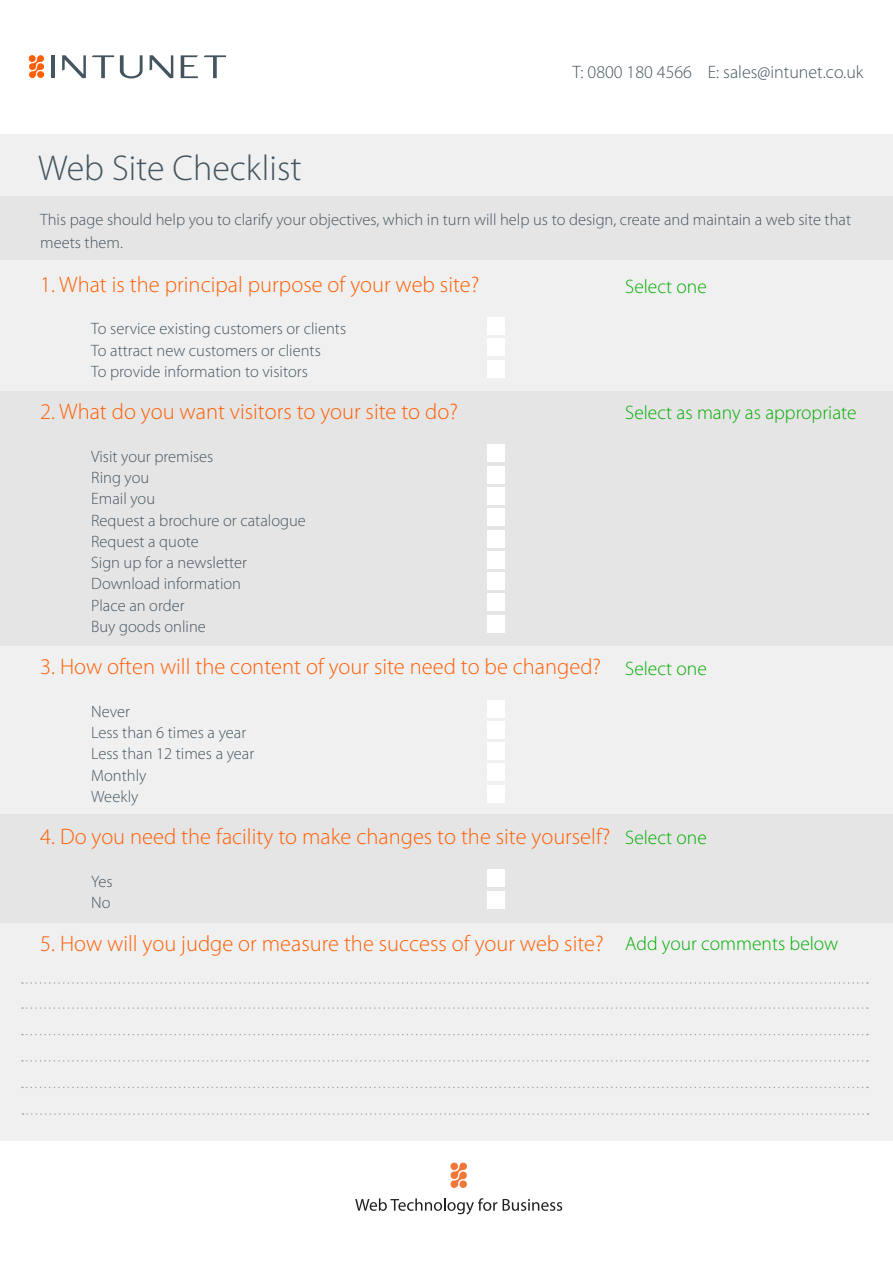
<style>
.page{position:relative;width:893px;height:1263px;background:#fff}
.page>*{position:absolute;margin:0;border:0;box-sizing:border-box;transform-origin:0 0}
.t1{font:300 36px "Myriad Pro";color:#45555f}
.t2{font:300 22.5px "Myriad Pro";color:#ff5e04}
.t3{font:300 19.5px "Myriad Pro";color:#03ad04}
.t4{font:300 18px "Myriad Pro";color:#45555f}
.t5{font:300 16.5px/22.8px "Myriad Pro";color:#455560}
</style>
<div class="page">
<div style="left:0;top:134px;width:893px;height:1007px;background:#f0f0f0"></div>
<div style="left:0;top:196px;width:893px;height:64px;background:#e6e5e5"></div>
<div style="left:0;top:814px;width:893px;height:109px;background:#e6e5e5"></div>
<div style="left:0;top:391px;width:893px;height:254px;background:#e6e5e5"></div>
<hr style="left:51px;top:55px;width:4px;height:23px;background:#45555f">
<svg style="left:92px;top:55px;width:22px;height:23px"></svg>
<svg style="left:204px;top:55px;width:22px;height:23px"></svg>
<svg style="left:120px;top:55px;width:23px;height:23px"></svg>
<svg style="left:150px;top:55px;width:23px;height:23px"></svg>
<svg style="left:62px;top:55px;width:24px;height:23px"></svg>
<svg style="left:181px;top:55px;width:17px;height:23px"></svg>
<svg style="left:29px;top:55px;width:15px;height:23px"></svg>
<svg style="left:355px;top:1198px;width:142px;height:16px"></svg>
<svg style="left:503px;top:1199px;width:59px;height:12px"></svg>
<svg style="left:450px;top:1162px;width:17px;height:26px"></svg>
<svg style="left:22px;top:982px;width:846px;height:2px"></svg>
<svg style="left:22px;top:1007px;width:846px;height:2px"></svg>
<svg style="left:22px;top:1034px;width:846px;height:1px"></svg>
<div style="left:488px;top:317px;width:17px;height:17px;background:#fff"></div>
<div style="left:488px;top:339px;width:17px;height:17px;background:#fff"></div>
<div style="left:488px;top:360px;width:17px;height:17px;background:#fff"></div>
<div style="left:488px;top:466px;width:17px;height:17px;background:#fff"></div>
<div style="left:488px;top:487px;width:17px;height:17px;background:#fff"></div>
<div style="left:488px;top:509px;width:17px;height:17px;background:#fff"></div>
<div style="left:488px;top:530px;width:17px;height:17px;background:#fff"></div>
<div style="left:488px;top:552px;width:17px;height:17px;background:#fff"></div>
<div style="left:488px;top:572px;width:17px;height:17px;background:#fff"></div>
<div style="left:488px;top:594px;width:17px;height:17px;background:#fff"></div>
<div style="left:488px;top:615px;width:17px;height:17px;background:#fff"></div>
<div style="left:488px;top:700px;width:17px;height:17px;background:#fff"></div>
<div style="left:488px;top:721px;width:17px;height:17px;background:#fff"></div>
<div style="left:488px;top:743px;width:17px;height:17px;background:#fff"></div>
<div style="left:488px;top:763px;width:17px;height:17px;background:#fff"></div>
<div style="left:488px;top:785px;width:17px;height:17px;background:#fff"></div>
<div style="left:488px;top:870px;width:17px;height:17px;background:#fff"></div>
<div style="left:488px;top:891px;width:17px;height:17px;background:#fff"></div>
<div style="left:488px;top:445px;width:17px;height:17px;background:#fff"></div>
<svg style="left:22px;top:1060px;width:846px;height:1px"></svg>
<svg style="left:22px;top:1087px;width:846px;height:1px"></svg>
<svg style="left:23px;top:1113px;width:845px;height:2px"></svg>
<p class="t1" style="left:38px;top:147px;width:265px">Web Site Checklist</p>
<p class="t4" style="left:572px;top:61px;width:293px">T: 0800 180 4566 E: sales@intunet.co.uk</p>
<p class="t5" style="left:40px;top:208px;width:812px">This page should help you to clarify your objectives, which in turn will help us to design, create and maintain a web site that meets them.</p>
<p class="t2" style="left:40px;top:271px;width:441px">1. What is the principal purpose of your web site?</p>
<p class="t5" style="left:91px;top:317px;width:256px">To service existing customers or clients</p>
<p class="t5" style="left:91px;top:338px;width:231px">To attract new customers or clients</p>
<p class="t5" style="left:91px;top:360px;width:218px">To provide information to visitors</p>
<p class="t2" style="left:40px;top:398px;width:419px">2. What do you want visitors to your site to do?</p>
<p class="t5" style="left:91px;top:445px;width:124px">Visit your premises</p>
<p class="t5" style="left:91px;top:466px;width:60px">Ring you</p>
<p class="t5" style="left:91px;top:487px;width:65px">Email you</p>
<p class="t5" style="left:91px;top:508px;width:216px">Request a brochure or catalogue</p>
<p class="t5" style="left:91px;top:530px;width:109px">Request a quote</p>
<p class="t5" style="left:91px;top:551px;width:157px">Sign up for a newsletter</p>
<p class="t5" style="left:91px;top:572px;width:151px">Download information</p>
<p class="t5" style="left:91px;top:593px;width:95px">Place an order</p>
<p class="t5" style="left:91px;top:615px;width:116px">Buy goods online</p>
<p class="t2" style="left:40px;top:653px;width:562px">3. How often will the content of your site need to be changed?</p>
<p class="t5" style="left:91px;top:700px;width:40px">Never</p>
<p class="t5" style="left:91px;top:721px;width:157px">Less than 6 times a year</p>
<p class="t5" style="left:91px;top:742px;width:165px">Less than 12 times a year</p>
<p class="t5" style="left:91px;top:764px;width:57px">Monthly</p>
<p class="t5" style="left:91px;top:785px;width:49px">Weekly</p>
<p class="t2" style="left:40px;top:823px;width:572px">4. Do you need the facility to make changes to the site yourself?</p>
<p class="t5" style="left:91px;top:870px;width:23px">Yes</p>
<p class="t5" style="left:91px;top:891px;width:21px">No</p>
<p class="t2" style="left:40px;top:930px;width:565px">5. How will you judge or measure the success of your web site?</p>
<p class="t3" style="left:625px;top:275px;width:83px">Select one</p>
<p class="t3" style="left:625px;top:401px;width:233px">Select as many as appropriate</p>
<p class="t3" style="left:625px;top:657px;width:83px">Select one</p>
<p class="t3" style="left:625px;top:826px;width:83px">Select one</p>
<p class="t3" style="left:625px;top:932px;width:215px">Add your comments below</p>
</div>
